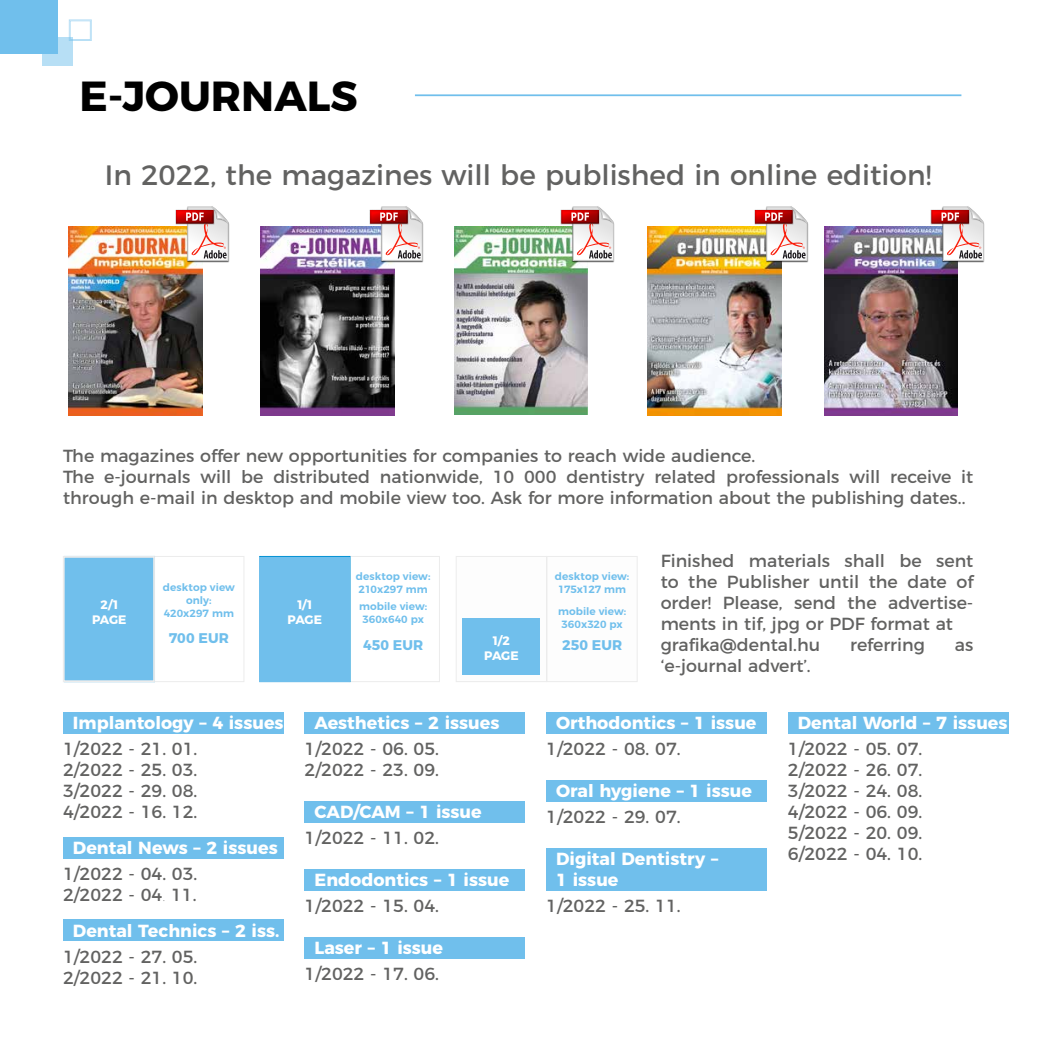
<style>
.page{position:relative;width:1042px;height:1042px;background:#fff}
.page>*{position:absolute;margin:0;border:0;box-sizing:border-box;transform-origin:0 0}
.t1{font:700 42px "Montserrat";color:#000}
.t2{font:28px "Montserrat";color:#626261}
.t3{font:17.5px/21px "Montserrat";color:#626261}
.t4{font:700 17.5px/21px "Montserrat";color:#fff}
.t5{font:700 14px "Montserrat";color:#70bfec}
.t6{font:700 12.25px/14.7px "Montserrat";letter-spacing:-.025em;color:#fff;text-align:center}
.t7{font:600 10.5px/12.6px "Montserrat";letter-spacing:.005em;color:#70bfec;text-align:center}
.s1{font-weight:100}
</style>
<div class="page">
<hr style="left:415px;top:94px;width:546px;height:2px;background:#70bfec">
<div style="left:0;top:0;width:57px;height:53px;background:#70bfec"></div>
<svg style="left:42px;top:37px;width:31px;height:29px"></svg>
<svg style="left:69px;top:19px;width:23px;height:22px"></svg>
<svg style="left:456px;top:556px;width:182px;height:126px"></svg>
<div style="left:462px;top:618px;width:78px;height:57px;background:#70bfec"></div>
<svg style="left:259px;top:555px;width:181px;height:127px"></svg>
<div style="left:259px;top:557px;width:90px;height:124px;background:#70bfec"></div>
<svg style="left:64px;top:555px;width:180px;height:127px"></svg>
<div style="left:63px;top:556px;width:92px;height:126px;background:#70bfec;border:2px solid #ececec"></div>
<img style="left:454px;top:226px;width:134px;height:189px">
<img style="left:648px;top:226px;width:133px;height:189px">
<img style="left:824px;top:226px;width:134px;height:189px">
<img style="left:69px;top:226px;width:133px;height:189px">
<img style="left:261px;top:226px;width:133px;height:189px">
<img style="left:572px;top:206px;width:43px;height:56px">
<img style="left:596px;top:206px;width:19px;height:18px">
<svg style="left:561px;top:207px;width:52px;height:53px"></svg>
<img style="left:765px;top:206px;width:43px;height:56px">
<img style="left:790px;top:206px;width:18px;height:18px">
<img style="left:754px;top:210px;width:1px;height:14px">
<svg style="left:755px;top:207px;width:52px;height:53px"></svg>
<img style="left:942px;top:206px;width:43px;height:56px">
<img style="left:966px;top:206px;width:19px;height:18px">
<svg style="left:931px;top:207px;width:52px;height:53px"></svg>
<img style="left:380px;top:206px;width:43px;height:56px">
<img style="left:405px;top:206px;width:18px;height:18px">
<img style="left:369px;top:210px;width:1px;height:14px">
<svg style="left:370px;top:207px;width:52px;height:53px"></svg>
<img style="left:186px;top:206px;width:43px;height:56px">
<img style="left:211px;top:206px;width:18px;height:18px">
<img style="left:175px;top:210px;width:1px;height:14px">
<svg style="left:176px;top:207px;width:52px;height:53px"></svg>
<div style="left:63px;top:712px;width:221px;height:21px;background:#70bfec"></div>
<div style="left:63px;top:837px;width:221px;height:21px;background:#70bfec"></div>
<div style="left:63px;top:920px;width:221px;height:21px;background:#70bfec"></div>
<div style="left:305px;top:712px;width:220px;height:21px;background:#70bfec"></div>
<div style="left:305px;top:801px;width:220px;height:21px;background:#70bfec"></div>
<div style="left:305px;top:869px;width:220px;height:21px;background:#70bfec"></div>
<div style="left:305px;top:937px;width:220px;height:21px;background:#70bfec"></div>
<div style="left:546px;top:712px;width:221px;height:21px;background:#70bfec"></div>
<div style="left:546px;top:780px;width:221px;height:21px;background:#70bfec"></div>
<div style="left:546px;top:848px;width:221px;height:42px;background:#70bfec"></div>
<div style="left:788px;top:712px;width:220px;height:21px;background:#70bfec"></div>
<h1 class="t1" style="left:80px;top:62px;width:279px">E-JOURNALS</h1>
<h2 class="t2" style="left:105px;top:152px;width:828px">In 2022, the magazines will be published in online edition!</h2>
<p class="t3" style="left:63px;top:443px;width:911px">The magazines offer new opportunities for companies to reach wide audience.<br>The e-journals will be distributed nationwide, 10 000 dentistry related professionals will receive it through e-mail in desktop and mobile view too. Ask for more information about the publishing dates..</p>
<p class="t6" style="left:92px;top:596px;width:36px">2/1<br>PAGE</p>
<p class="t7" style="left:163px;top:580px;width:74px">desktop view only:<br>420x297 mm</p>
<p class="t5" style="left:169px;top:627px;width:62px">700 EUR</p>
<p class="t6" style="left:288px;top:596px;width:36px">1/1<br>PAGE</p>
<p class="t7" style="left:356px;top:569px;width:76px;text-align:left">desktop view:<br>210x297 mm</p>
<p class="t7" style="left:359px;top:599px;width:70px">mobile view:<br>360x640 px</p>
<p class="t5" style="left:363px;top:633px;width:62px">450 EUR</p>
<p class="t6" style="left:484px;top:632px;width:36px">1/2<br>PAGE</p>
<p class="t4" style="left:73px;top:711px;width:212px">Implantology – 4 issues</p>
<p class="t3" style="left:63px;top:737px;width:136px;text-align:justify">1/2022 - 21. 01.<br>2/2022 - 25. 03.<br>3/2022 - 29. 08.<br>4/2022 - 16. 12.</p>
<p class="t4" style="left:73px;top:836px;width:206px">Dental News – 2 issues</p>
<p class="t3" style="left:63px;top:861px;width:136px">1/2022 - 04. 03.<br>2/2022 - 04<span class="s1">.</span> 11.</p>
<p class="t4" style="left:73px;top:918px;width:208px">Dental Technics – 2 iss.</p>
<p class="t3" style="left:63px;top:944px;width:136px">1/2022 - 27. 05.<br>2/2022 - 21. 10.</p>
<p class="t4" style="left:314px;top:711px;width:186px">Aesthetics – 2 issues</p>
<p class="t3" style="left:305px;top:737px;width:136px">1/2022 - 06. 05.<br>2/2022 - 23. 09.</p>
<p class="t4" style="left:314px;top:800px;width:169px">CAD/CAM – 1 issue</p>
<p class="t3" style="left:305px;top:826px;width:136px">1/2022 - 11. 02.</p>
<p class="t4" style="left:314px;top:868px;width:196px">Endodontics – 1 issue</p>
<p class="t3" style="left:305px;top:894px;width:136px">1/2022 - 15. 04.</p>
<p class="t4" style="left:314px;top:936px;width:130px">Laser – 1 issue</p>
<p class="t3" style="left:305px;top:961px;width:136px">1/2022 - 17. 06.</p>
<p class="t7" style="left:555px;top:569px;width:76px">desktop view:<br>175x127 mm</p>
<p class="t7" style="left:558px;top:604px;width:70px">mobile view:<br>360x320 px</p>
<p class="t5" style="left:562px;top:633px;width:62px">250 EUR</p>
<p class="t3" style="left:661px;top:548px;width:314px">Finished materials shall be sent to the Publisher until the date of order! Please, send the advertise&shy;ments in tif, jpg or PDF format at grafika@dental.hu</p>
<p class="t3" style="left:850px;top:632px;width:76px">referring</p>
<p class="t3" style="left:955px;top:632px;width:20px">as</p>
<p class="t3" style="left:661px;top:653px;width:151px">‘e-journal advert’.</p>
<p class="t4" style="left:556px;top:711px;width:202px">Orthodontics – 1 issue</p>
<p class="t3" style="left:546px;top:737px;width:136px">1/2022 - 08. 07.</p>
<p class="t4" style="left:556px;top:779px;width:197px">Oral hygiene – 1 issue</p>
<p class="t3" style="left:546px;top:805px;width:136px">1/2022 - 29. 07.</p>
<p class="t4" style="left:556px;top:847px;width:163px">Digital Dentistry –<br>1 issue</p>
<p class="t3" style="left:546px;top:894px;width:136px">1/2022 - 25. 11.</p>
<p class="t4" style="left:798px;top:711px;width:211px">Dental World – 7 issues</p>
<p class="t3" style="left:788px;top:737px;width:136px;text-align:justify">1/2022 - 05. 07.<br>2/2022 - 26. 07.<br>3/2022 - 24. 08.<br>4/2022 - 06. 09.<br>5/2022 - 20. 09.<br>6/2022 - 04. 10.</p>
</div>
